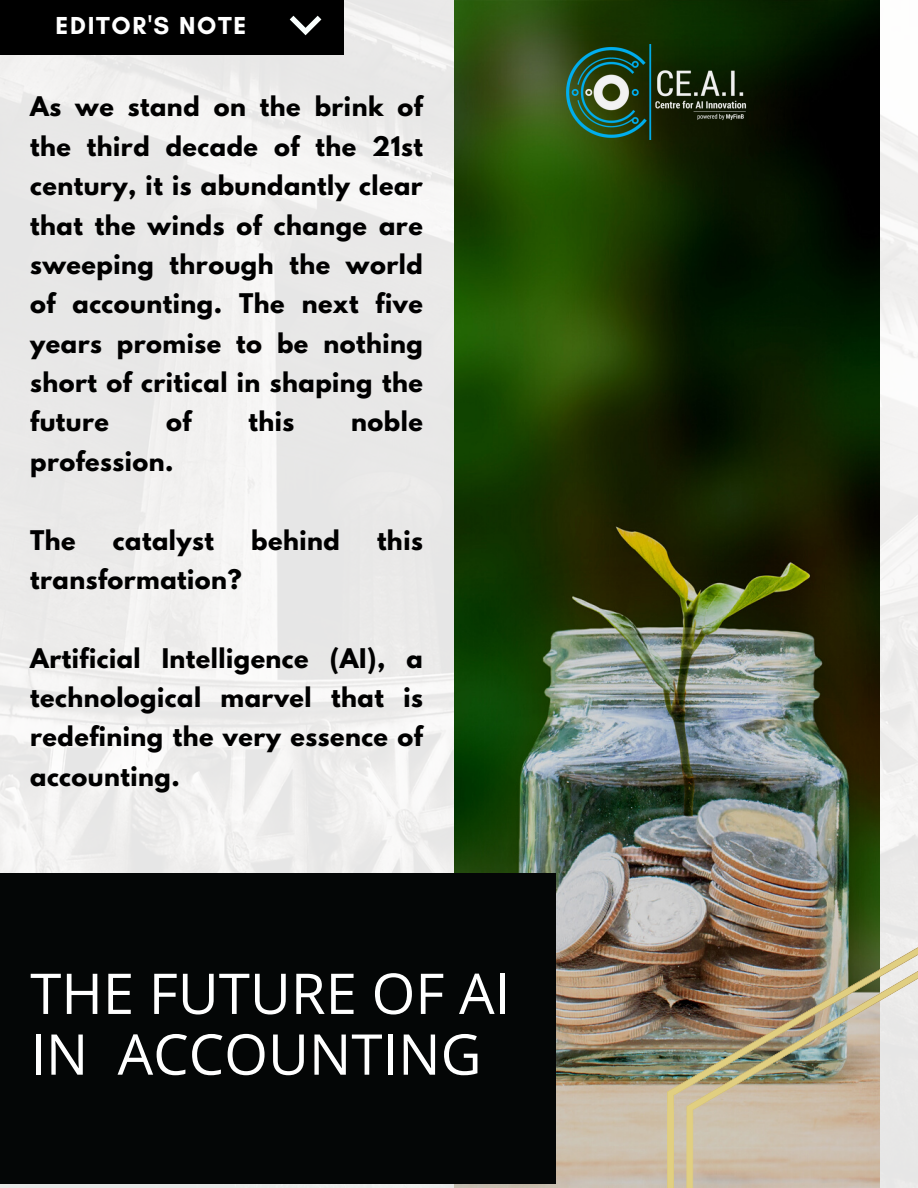
<style>
.page{position:relative;width:918px;height:1188px;background:#fff}
.page>*{position:absolute;margin:0;border:0;box-sizing:border-box;transform-origin:0 0}
.t1{font:56.25px/60.8px "Open Sans";color:#fff}
.t2{font:700 25.05px "Glacial Indifference";letter-spacing:.07em;color:#fff}
.t3{font:700 24px/39.3px "League Spartan";letter-spacing:.02em;color:#000;text-align:justify}
</style>
<div class="page">
<img style="left:0;top:0;width:918px;height:1188px">
<img style="left:454px;top:0;width:425px;height:1188px">
<img style="left:667px;top:931px;width:251px;height:257px">
<img style="left:686px;top:953px;width:232px;height:235px">
<div style="left:0;top:873px;width:555px;height:310px;background:#040606"></div>
<div style="left:0;top:0;width:344px;height:55px;background:#000"></div>
<svg style="left:290px;top:16px;width:31px;height:19px"></svg>
<img style="left:566px;top:44px;width:201px;height:96px">
<p class="t2" style="left:56px;top:10px;width:192px">EDITOR'S NOTE</p>
<p class="t3" style="left:30px;top:90px;width:394px">As we stand on the brink of the third decade of the 21st century, it is abundantly clear that the winds of change are sweeping through the world of accounting. The next five years promise to be nothing short of critical in shaping the future</p>
<p class="t3" style="left:166px;top:405px;width:27px">of</p>
<p class="t3" style="left:248px;top:405px;width:47px">this</p>
<p class="t3" style="left:351px;top:405px;width:73px">noble</p>
<p class="t3" style="left:30px;top:445px;width:145px">profession.</p>
<p class="t3" style="left:30px;top:523px;width:47px">The</p>
<p class="t3" style="left:113px;top:523px;width:102px">catalyst</p>
<p class="t3" style="left:251px;top:523px;width:90px">behind</p>
<p class="t3" style="left:377px;top:523px;width:47px">this</p>
<p class="t3" style="left:30px;top:563px;width:213px">transformation?</p>
<p class="t3" style="left:30px;top:641px;width:394px">Artificial Intelligence (AI), a technological marvel that is redefining the very essence of accounting.</p>
<p class="t1" style="left:30px;top:962px;width:482px">THE FUTURE OF AI<br>IN ACCOUNTING</p>
</div>
